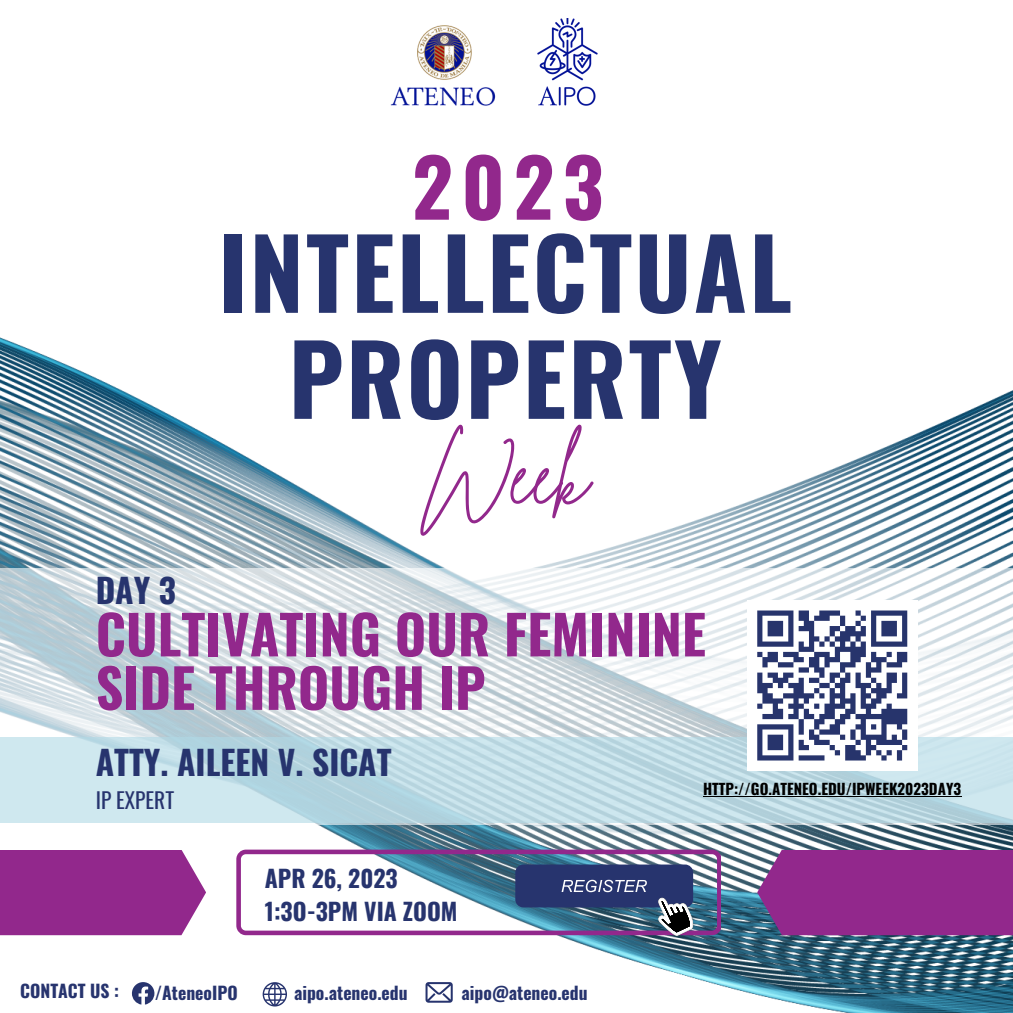
<style>
.page{position:relative;width:1013px;height:1013px;background:#fff}
.page>*{position:absolute;margin:0;border:0;box-sizing:border-box;transform-origin:0 0}
.t1{font:700 96.75px/106px "Oswald";letter-spacing:.025em;color:#27346e;text-align:center}
.t2{font:700 79.25px "Oswald";color:#92288c}
.t3{font:79.25px "Brittany Signature";color:#92288c}
.t4{font:700 53.75px/53.5px "Oswald";color:#92288c}
.t5{font:700 33.5px "Oswald";color:#27346e}
.t6{font:700 23.62px/32.8px "Oswald";color:#27346e}
.t7{font:21.38px "Oswald";color:#27346e}
.t8{font:700 17.62px "Oswald";color:#27346e}
.t9{font:700 15px "Oswald";color:#000}
</style>
<div class="page">
<img style="left:0;top:18px;width:1012px;height:994px">
<svg style="left:236px;top:849px;width:485px;height:86px"></svg>
<svg style="left:0;top:849px;width:206px;height:86px;background:#993693"></svg>
<div style="left:757px;top:849px;width:255px;height:86px;background:#92288c"></div>
<svg style="left:132px;top:982px;width:22px;height:22px"></svg>
<svg style="left:425px;top:982px;width:28px;height:20px"></svg>
<svg style="left:263px;top:982px;width:24px;height:24px"></svg>
<svg style="left:0;top:568px;width:1012px;height:256px"></svg>
<div style="left:747px;top:600px;width:170px;height:170px;background:#fff"></div>
<svg style="left:757px;top:610px;width:151px;height:151px"></svg>
<div style="left:515px;top:864px;width:178px;height:43px;background:#27346e;border-radius:8px"></div>
<svg style="left:658px;top:897px;width:35px;height:38px"></svg>
<svg style="left:561px;top:879px;width:86px;height:13px"></svg>
<img style="left:385px;top:19px;width:115px;height:94px">
<img style="left:533px;top:19px;width:69px;height:94px">
<hr style="left:703px;top:796px;width:258px;height:1px;background:#000">
<h2 class="t2" style="left:412px;top:125px;width:193px">2023</h2>
<h1 class="t1" style="left:218px;top:216px;width:575px">INTELLECTUAL<br>PROPERTY</h1>
<h2 class="t3" style="left:421px;top:424px;width:170px">Week</h2>
<h3 class="t5" style="left:96px;top:564px;width:82px">DAY 3</h3>
<h3 class="t4" style="left:96px;top:605px;width:611px">CULTIVATING OUR FEMININE<br>SIDE THROUGH IP</h3>
<h3 class="t5" style="left:96px;top:736px;width:297px">ATTY. AILEEN V. SICAT</h3>
<p class="t7" style="left:96px;top:783px;width:80px">IP EXPERT</p>
<p class="t9" style="left:703px;top:777px;width:259px">HTTP://GO.ATENEO.EDU/IPWEEK2023DAY3</p>
<h3 class="t6" style="left:265px;top:861px;width:194px">APR 26, 2023<br>1:3O-3PM VIA ZOOM</h3>
<p class="t8" style="left:20px;top:977px;width:100px">CONTACT US :</p>
<p class="t8" style="left:155px;top:979px;width:84px">/AteneoIPO</p>
<p class="t8" style="left:294px;top:979px;width:115px">aipo.ateneo.edu</p>
<p class="t8" style="left:461px;top:979px;width:127px">aipo@ateneo.edu</p>
</div>
